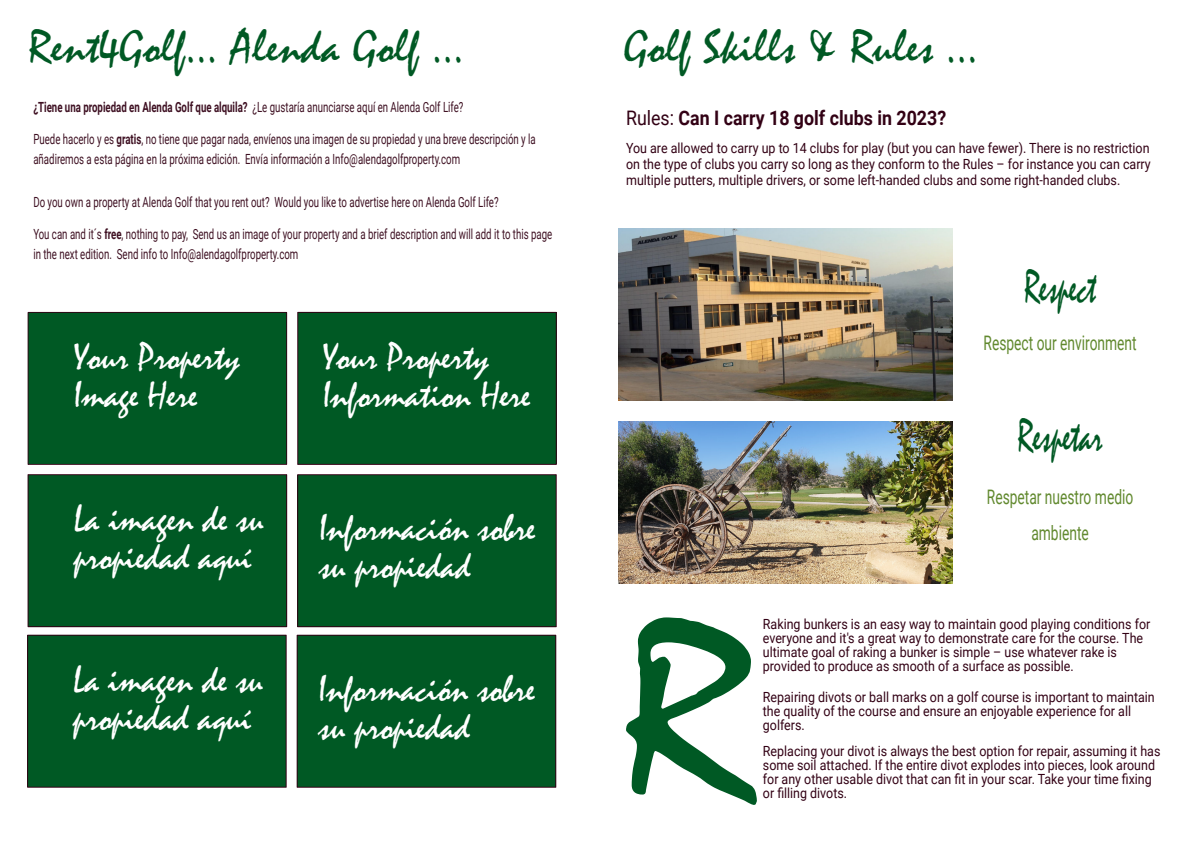
<style>
.page{position:relative;width:1191px;height:842px;background:#fff}
.page>*{position:absolute;margin:0;border:0;box-sizing:border-box;transform-origin:0 0}
.t1{font:256.3px "Mistral";color:#005924;scale:1.1 1}
.t2{font:48px "Mistral";letter-spacing:.01em;color:#005924}
.t3{font:48px "Mistral";letter-spacing:.01em;color:#005924;scale:.69 1}
.t4{font:38.2px/38.2px "Mistral";color:#fff}
.t5{font:20px/36px "Roboto";color:#61892e;text-align:center;scale:.69 1}
.t6{font:700 20px "Roboto";color:#320014;scale:.89 1}
.t7{font:14px/14px "Roboto";color:#320014;scale:.89 1}
.t8{font:14px/20px "Roboto";color:rgb(50 0 20/.94);scale:.69 1}
.s1{font-weight:700}
.s2{font-weight:400}
</style>
<div class="page">
<div style="left:28px;top:312px;width:259px;height:152px;background:#005924"></div>
<div style="left:28px;top:312px;width:259px;height:153px;border:1px solid #320014"></div>
<img style="left:619px;top:228px;width:333px;height:172px">
<img style="left:619px;top:421px;width:333px;height:162px">
<div style="left:298px;top:312px;width:258px;height:152px;background:#005924"></div>
<div style="left:297px;top:312px;width:260px;height:153px;border:1px solid #320014"></div>
<div style="left:28px;top:475px;width:259px;height:152px;background:#005924"></div>
<div style="left:28px;top:474px;width:259px;height:153px;border:1px solid #320014"></div>
<div style="left:298px;top:475px;width:258px;height:152px;background:#005924"></div>
<div style="left:297px;top:474px;width:260px;height:153px;border:1px solid #320014"></div>
<div style="left:28px;top:635px;width:258px;height:152px;background:#005924"></div>
<div style="left:27px;top:635px;width:260px;height:153px;border:1px solid #320014"></div>
<div style="left:297px;top:635px;width:259px;height:152px;background:#005924"></div>
<div style="left:297px;top:635px;width:259px;height:153px;border:1px solid #320014"></div>
<h2 class="t2" style="left:28px;top:30px;width:437px">Rent4Golf… Alenda Golf …</h2>
<p class="t8" style="left:33px;top:99px;width:625px"><span class="s1">¿Tiene una propiedad en Alenda Golf que alquila?</span> ¿Le gustaría anunciarse aquí en Alenda Golf Life?</p>
<p class="t8" style="left:33px;top:131px;width:729px">Puede hacerlo y es <span class="s1">gratis</span>, no tiene que pagar nada, envíenos una imagen de su propiedad y una breve descripción y la añadiremos a esta página en la próxima edición. Envía información a Info@alendagolfproperty.com</p>
<p class="t8" style="left:33px;top:194px;width:676px">Do you own a property at Alenda Golf that you rent out? Would you like to advertise here on Alenda Golf Life?</p>
<p class="t8" style="left:33px;top:226px;width:753px">You can and it´s <span class="s1">free</span>, nothing to pay, Send us an image of your property and a brief description and will add it to this page in the next edition. Send info to Info@alendagolfproperty.com</p>
<h3 class="t4" style="left:74px;top:342px;width:168px">Your Property<br>Image Here</h3>
<h3 class="t4" style="left:323px;top:342px;width:209px">Your Property<br>Information Here</h3>
<h3 class="t4" style="left:74px;top:504px;width:191px">La imagen de su propiedad aquí</h3>
<h3 class="t4" style="left:319px;top:513px;width:218px">Información sobre su propiedad</h3>
<h3 class="t4" style="left:73px;top:665px;width:191px">La imagen de su propiedad aquí</h3>
<h3 class="t4" style="left:318px;top:674px;width:218px">Información sobre su propiedad</h3>
<h2 class="t2" style="left:624px;top:30px;width:356px">Golf Skills &amp; Rules …</h2>
<h3 class="t6" style="left:626px;top:110px;width:361px"><span class="s2">Rules:</span> Can I carry 18 golf clubs in 2023?</h3>
<p class="t7" style="left:626px;top:141px;width:591px;line-height:16px;text-align:justify">You are allowed to carry up to 14 clubs for play (but you can have fewer). There is no restriction on the type of clubs you carry so long as they conform to the Rules – for instance you can carry multiple putters, multiple drivers, or some left-handed clubs and some right-handed clubs.</p>
<h2 class="t3" style="left:1024px;top:271px;width:106px">Respect</h2>
<h3 class="t5" style="left:983px;top:327px;width:223px">Respect our environment</h3>
<h2 class="t3" style="left:1017px;top:419px;width:125px">Respetar</h2>
<h3 class="t5" style="left:987px;top:481px;width:214px">Respetar nuestro medio ambiente</h3>
<h1 class="t1" style="left:619px;top:624px;width:120px">R</h1>
<p class="t7" style="left:763px;top:619px;width:437px">Raking bunkers is an easy way to maintain good playing conditions for everyone and it's a great way to demonstrate care for the course. The ultimate goal of raking a bunker is simple – use whatever rake is provided to produce as smooth of a surface as possible.</p>
<p class="t7" style="left:763px;top:692px;width:442px">Repairing divots or ball marks on a golf course is important to maintain the quality of the course and ensure an enjoyable experience for all</p>
<p class="t7" style="left:763px;top:720px;width:48px">golfers.</p>
<p class="t7" style="left:763px;top:745px;width:448px">Replacing your divot is always the best option for repair, assuming it has some soil attached. If the entire divot explodes into pieces, look around for any other usable divot that can fit in your scar. Take your time fixing or filling divots.</p>
</div>
